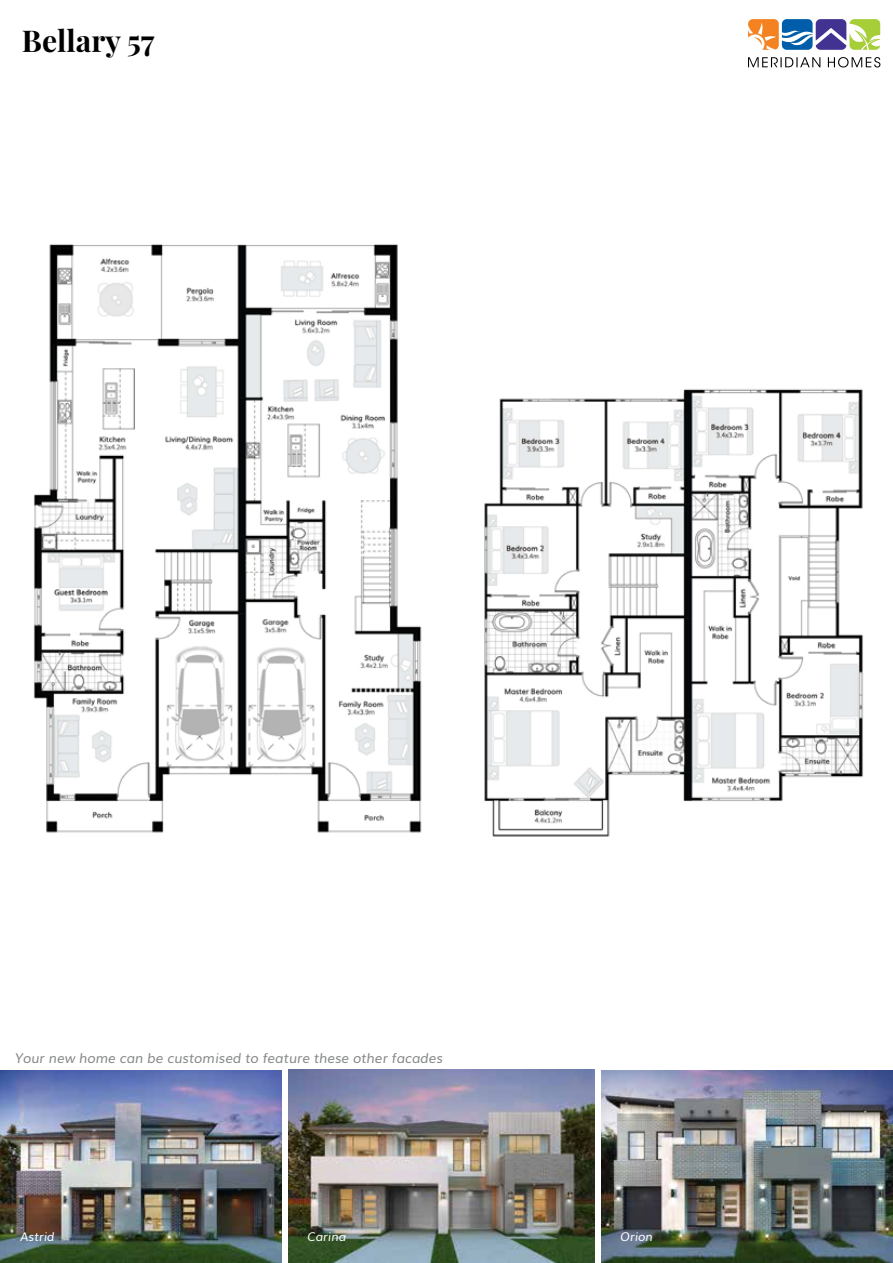
<style>
.page{position:relative;width:893px;height:1263px;background:#fff}
.page>*{position:absolute;margin:0;border:0;box-sizing:border-box;transform-origin:0 0}
.t1{font:700 30px "Playfair Display";color:#000}
.t2{font:italic 13.5px "Muli";color:#86888a}
.t3{font:italic 12px "Muli";color:#fff}
</style>
<div class="page">
<svg style="left:748px;top:57px;width:132px;height:10px"></svg>
<svg style="left:748px;top:19px;width:132px;height:31px"></svg>
<img style="left:0;top:1070px;width:282px;height:193px">
<img style="left:289px;top:1070px;width:305px;height:193px">
<img style="left:601px;top:1070px;width:292px;height:193px">
<img style="left:33px;top:244px;width:831px;height:593px">
<h1 class="t1" style="left:22px;top:22px;width:134px">Bellary 57</h1>
<p class="t2" style="left:15px;top:1047px;width:429px">Your new home can be customised to feature these other facades</p>
<p class="t3" style="left:20px;top:1227px;width:36px">Astrid</p>
<p class="t3" style="left:307px;top:1227px;width:40px">Carina</p>
<p class="t3" style="left:620px;top:1227px;width:34px">Orion</p>
</div>
